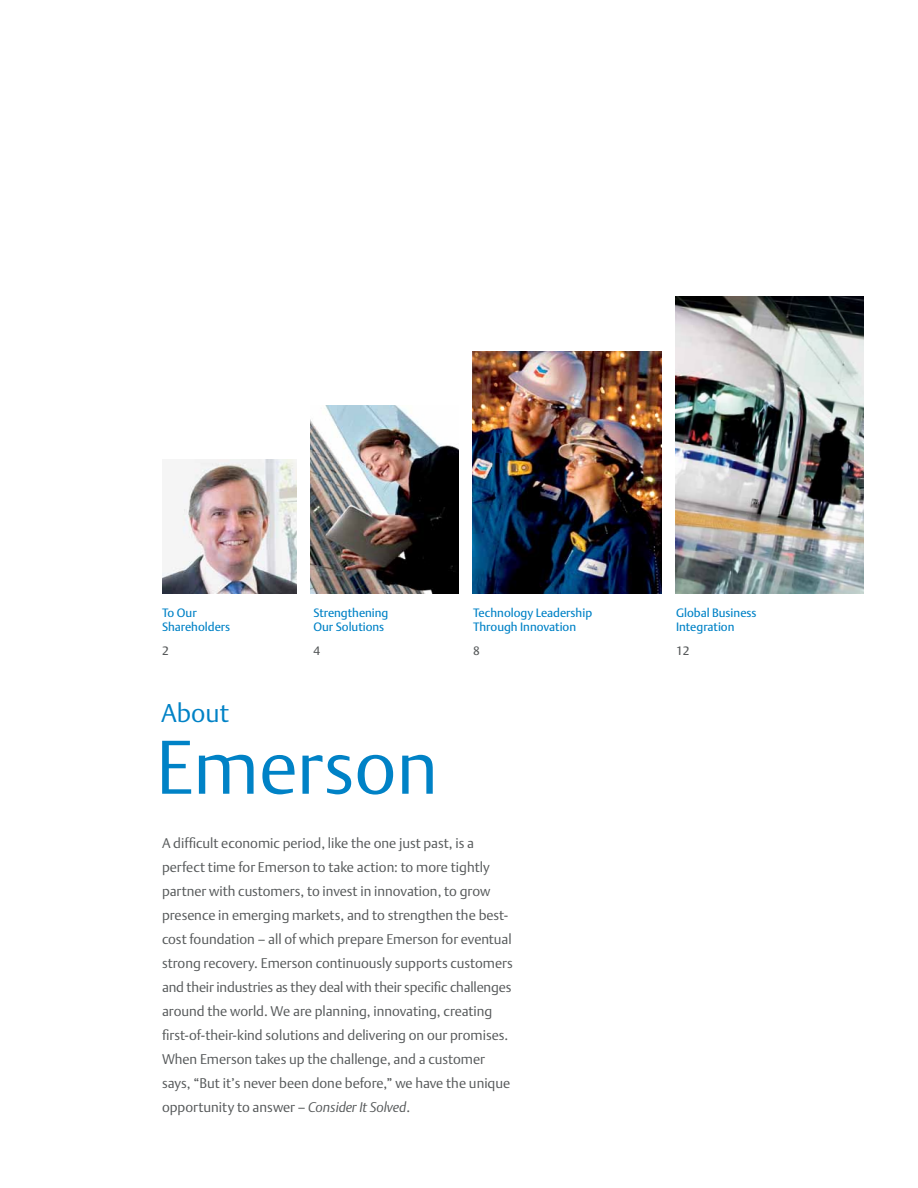
<style>
.page{position:relative;width:918px;height:1188px;background:#fff}
.page>*{position:absolute;margin:0;border:0;box-sizing:border-box;transform-origin:0 0}
.t1{font:300 75px "DTL Argo T";color:#0082c6}
.t2{font:300 25.5px "DTL Argo T";color:#0082c6}
.t3{font:300 13.8px/24px "DTL Argo T";color:#56595a}
.t4{font:12px/14.4px "DTL Argo T";color:#0082c6}
.t5{font:12px "DTL Argo T";color:#56595a}
.s1{font-style:italic}
</style>
<div class="page">
<img style="left:162px;top:459px;width:135px;height:135px">
<img style="left:472px;top:351px;width:190px;height:243px">
<img style="left:310px;top:405px;width:149px;height:189px">
<img style="left:675px;top:296px;width:189px;height:298px">
<p class="t4" style="left:162px;top:605px;width:70px">To Our<br>Shareholders</p>
<p class="t5" style="left:162px;top:643px;width:8px">2</p>
<p class="t4" style="left:313px;top:605px;width:77px">Strengthening<br>Our Solutions</p>
<p class="t5" style="left:313px;top:643px;width:8px">4</p>
<h2 class="t2" style="left:161px;top:697px;width:69px">About</h2>
<h1 class="t1" style="left:156px;top:722px;width:284px">Emerson</h1>
<p class="t4" style="left:473px;top:605px;width:121px">Technology Leadership<br>Through Innovation</p>
<p class="t5" style="left:473px;top:643px;width:8px">8</p>
<p class="t3" style="left:162px;top:831px;width:352px">A difficult economic period, like the one just past, is a perfect time for Emerson to take action: to more tightly partner with customers, to invest in innovation, to grow presence in emerging markets, and to strengthen the best&shy;cost foundation – all of which prepare Emerson for eventual strong recovery. Emerson continuously supports customers and their industries as they deal with their specific challenges around the world. We are planning, innovating, creating first-of-their-kind solutions and delivering on our promises.<br>When Emerson takes up the challenge, and a customer says, “But it’s never been done before,” we have the unique opportunity to answer – <span class="s1">Consider It Solved</span>.</p>
<p class="t4" style="left:676px;top:605px;width:82px">Global Business<br>Integration</p>
<p class="t5" style="left:676px;top:643px;width:15px">12</p>
</div>
